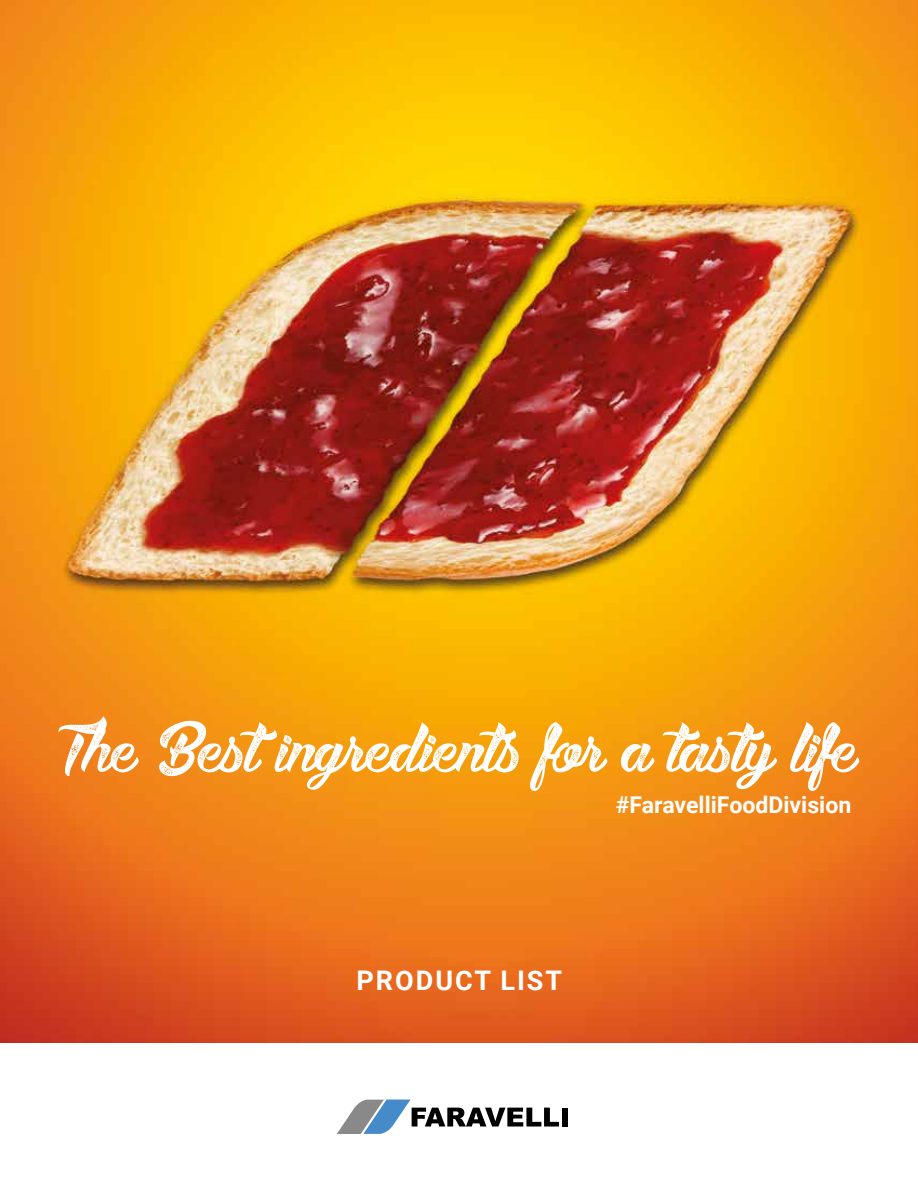
<style>
.page{position:relative;width:918px;height:1188px;background:#fff}
.page>*{position:absolute;margin:0;border:0;box-sizing:border-box;transform-origin:0 0}
.t1{font:93px "Boulevard Saint Denis";color:#fff}
.t2{font:700 27px "Roboto";letter-spacing:.075em;color:#fff}
.t3{font:700 23.1px "Roboto";color:#fff}
</style>
<div class="page">
<img style="left:0;top:0;width:918px;height:1042px">
<svg style="left:337px;top:1100px;width:222px;height:34px"></svg>
<div style="left:562px;top:1108px;width:6px;height:19px;background:#000"></div>
<p class="t1" style="left:58px;top:707px;width:803px">The Best ingredients for a tasty life</p>
<p class="t3" style="left:616px;top:788px;width:237px">#FaravelliFoodDivision</p>
<p class="t2" style="left:357px;top:961px;width:207px">PRODUCT LIST</p>
</div>
